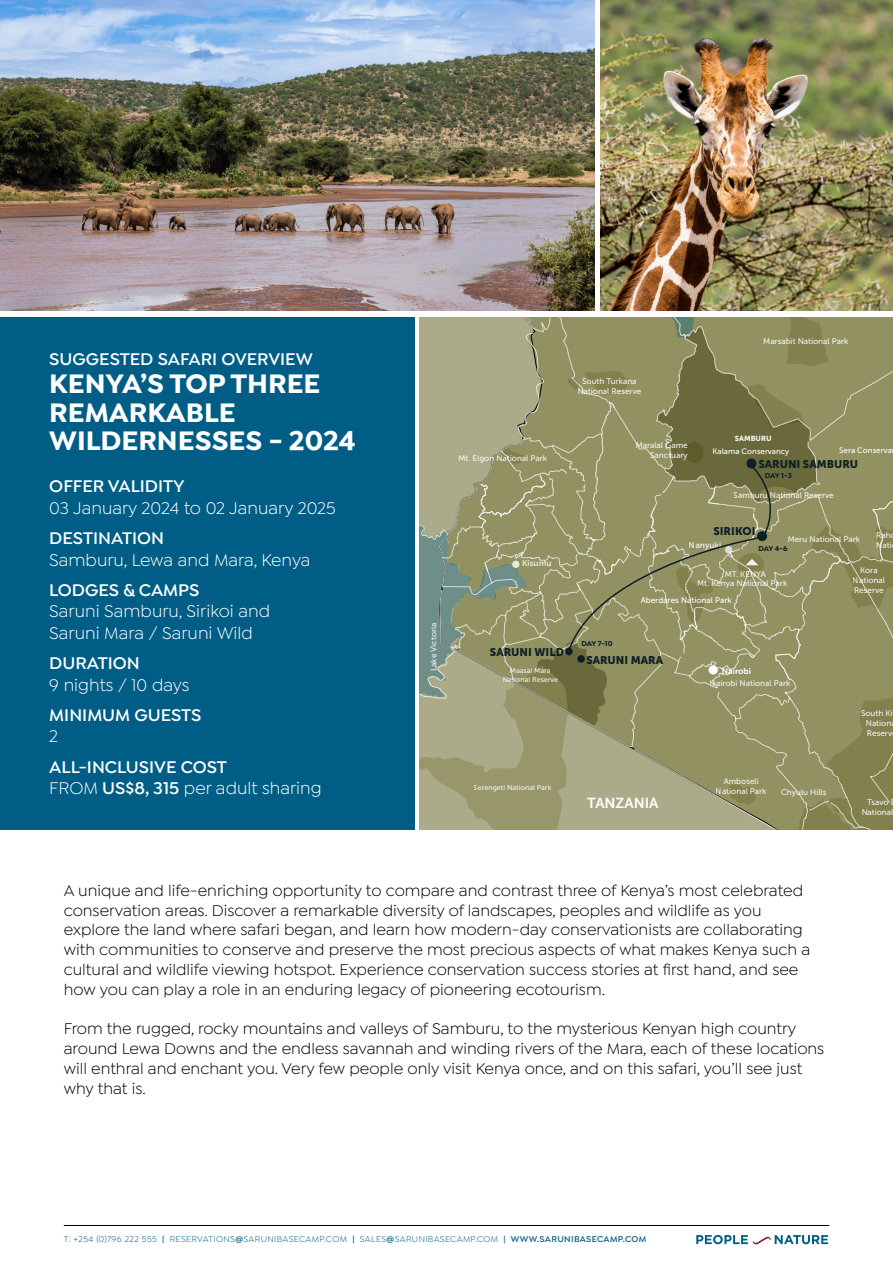
<style>
.page{position:relative;width:893px;height:1263px;background:#fff}
.page>*{position:absolute;margin:0;border:0;box-sizing:border-box;transform-origin:0 0}
.t1{font:700 28.5px/28.5px "Isidora Sans";color:#fff}
.t2{font:600 18px/21.6px "Isidora Sans";color:#fff}
.t3{font:18px/21.6px "Isidora Sans";color:#fff}
.t4{font:16.5px/19.8px "Isidora Sans";color:#000}
.t5{font:14.4px "Museo Sans 700";color:#fff}
.t6{font:11.1px "Museo Sans 900";color:#0c2026}
.t7{font:9px "Isidora Sans";letter-spacing:.04em;color:#005e86}
.t8{font:8.4px "Museo Sans 700";color:#fff}
.t9{font:8.25px/9.9px "Museo Sans 500";color:#fff;text-align:center}
.t10{font:7.95px "Museo Sans 500";color:#fff}
.t11{font:700 7.5px "Isidora Sans";letter-spacing:-.025em;color:#0a2026}
.t12{font:7.35px "Museo Sans 900";color:#f1f1f2}
.t13{font:7.2px/8.6px "Museo Sans 500";color:#fff;text-align:center}
.s1{font-weight:400}
.s2{font-weight:600}
</style>
<div class="page">
<hr style="left:64px;top:1225px;width:765px;height:1px;background:#000">
<svg style="left:696px;top:1235px;width:132px;height:9px"></svg>
<div style="left:0;top:317px;width:415px;height:512px;background:#005e86"></div>
<img style="left:0;top:0;width:594px;height:310px">
<img style="left:601px;top:0;width:292px;height:310px">
<svg style="left:419px;top:317px;width:474px;height:512px;background:#94946a"></svg>
<p class="t2" style="left:49px;top:348px;width:265px">SUGGESTED SAFARI OVERVIEW</p>
<h1 class="t1" style="left:49px;top:369px;width:308px">KENYA’S TOP THREE<br>REMARKABLE<br>WILDERNESSES - 2024</h1>
<p class="t2" style="left:49px;top:476px;width:137px">OFFER VALIDITY</p>
<p class="t3" style="left:49px;top:497px;width:288px">03 January 2024 to 02 January 2025</p>
<p class="t2" style="left:49px;top:527px;width:116px">DESTINATION</p>
<p class="t3" style="left:49px;top:549px;width:263px">Samburu, Lewa and Mara, Kenya</p>
<p class="t2" style="left:49px;top:579px;width:152px">LODGES &amp; CAMPS</p>
<p class="t3" style="left:49px;top:600px;width:222px">Saruni Samburu, Sirikoi and<br>Saruni Mara / Saruni Wild</p>
<p class="t2" style="left:49px;top:652px;width:92px">DURATION</p>
<p class="t3" style="left:49px;top:674px;width:142px">9 nights / 10 days</p>
<p class="t2" style="left:49px;top:704px;width:154px">MINIMUM GUESTS</p>
<p class="t3" style="left:49px;top:725px;width:10px">2</p>
<p class="t2" style="left:49px;top:756px;width:274px">ALL-INCLUSIVE COST<br><span class="s1">FROM</span> US$8, 315 <span class="s1">per adult sharing</span></p>
<p class="t9" style="left:429px;top:671px;width:50px;rotate:-90deg">Lake Victoria</p>
<p class="t9" style="left:577px;top:376px;width:65px">South Turkana<br>National Reserve</p>
<p class="t9" style="left:763px;top:336px;width:87px">Marsabit National Park</p>
<p class="t9" style="left:458px;top:453px;width:90px">Mt. Elgon National Park</p>
<p class="t8" style="left:522px;top:558px;width:31px">Kisumu</p>
<p class="t6" style="left:490px;top:645px;width:76px">SARUNI WILD</p>
<p class="t13" style="left:502px;top:667px;width:57px">Maasai Mara<br>National Reserve</p>
<p class="t9" style="left:636px;top:441px;width:54px;text-align:right">Maralal Game<br>Sanctuary</p>
<p class="t12" style="left:735px;top:435px;width:38px">SAMBURU</p>
<p class="t10" style="left:713px;top:447px;width:78px">Kalama Conservancy</p>
<p class="t10" style="left:839px;top:446px;width:54px">Sera Conserva</p>
<p class="t6" style="left:758px;top:458px;width:101px">SARUNI SAMBURU</p>
<p class="t11" style="left:765px;top:471px;width:28px">DAY 1-3</p>
<p class="t9" style="left:734px;top:490px;width:102px">Samburu National Reserve</p>
<p class="t6" style="left:713px;top:525px;width:44px">SIRIKOI</p>
<p class="t9" style="left:788px;top:534px;width:74px">Meru National Park</p>
<p class="t8" style="left:689px;top:540px;width:34px">Nanyuki</p>
<p class="t11" style="left:758px;top:544px;width:30px">DAY 4-6</p>
<p class="t9" style="left:876px;top:531px;width:17px;text-align:left">Rah<br>Nati</p>
<p class="t9" style="left:725px;top:569px;width:43px">MT. KENYA</p>
<p class="t9" style="left:697px;top:578px;width:92px">Mt. Kenya National Park</p>
<p class="t11" style="left:581px;top:638px;width:33px">DAY 7-10</p>
<p class="t9" style="left:641px;top:595px;width:93px">Aberdares National Park</p>
<p class="t6" style="left:586px;top:653px;width:78px">SARUNI MARA</p>
<p class="t8" style="left:722px;top:666px;width:31px">Nairobi</p>
<p class="t9" style="left:710px;top:678px;width:82px">Nairobi National Park</p>
<p class="t9" style="left:853px;top:566px;width:34px">Kora<br>National<br>Reserve</p>
<p class="t9" style="left:866px;top:708px;width:28px;text-align:left;text-indent:-5px">South Ki<br>Nation<br>Reserv</p>
<p class="t13" style="left:474px;top:783px;width:79px">Serengeti National Park</p>
<p class="t9" style="left:716px;top:776px;width:52px">Amboseli<br>National Park</p>
<p class="t5" style="left:587px;top:795px;width:73px">TANZANIA</p>
<p class="t9" style="left:781px;top:787px;width:47px">Chyulu Hills</p>
<p class="t9" style="left:861px;top:797px;width:34px">Tsavo<br>National</p>
<p class="t4" style="left:64px;top:880px;width:748px">A unique and life-enriching opportunity to compare and contrast three of Kenya’s most celebrated conservation areas. Discover a remarkable diversity of landscapes, peoples and wildlife as you explore the land where safari began, and learn how modern-day conservationists are collaborating with communities to conserve and preserve the most precious aspects of what makes Kenya such a cultural and wildlife viewing hotspot. Experience conservation success stories at first hand, and see how you can play a role in an enduring legacy of pioneering ecotourism.</p>
<p class="t4" style="left:64px;top:1019px;width:762px">From the rugged, rocky mountains and valleys of Samburu, to the mysterious Kenyan high country around Lewa Downs and the endless savannah and winding rivers of the Mara, each of these locations will enthral and enchant you. Very few people only visit Kenya once, and on this safari, you’ll see just why that is.</p>
<p class="t7" style="left:64px;top:1234px;width:584px">T: +254 (0)796 222 555 <span class="s2">|</span> RESERVATIONS<span class="s2">@</span>SARUNIBASECAMP.COM <span class="s2">|</span> SALES<span class="s2">@</span>SARUNIBASECAMP.COM <span class="s2">| WWW.SARUNIBASECAMP.COM</span></p>
</div>
